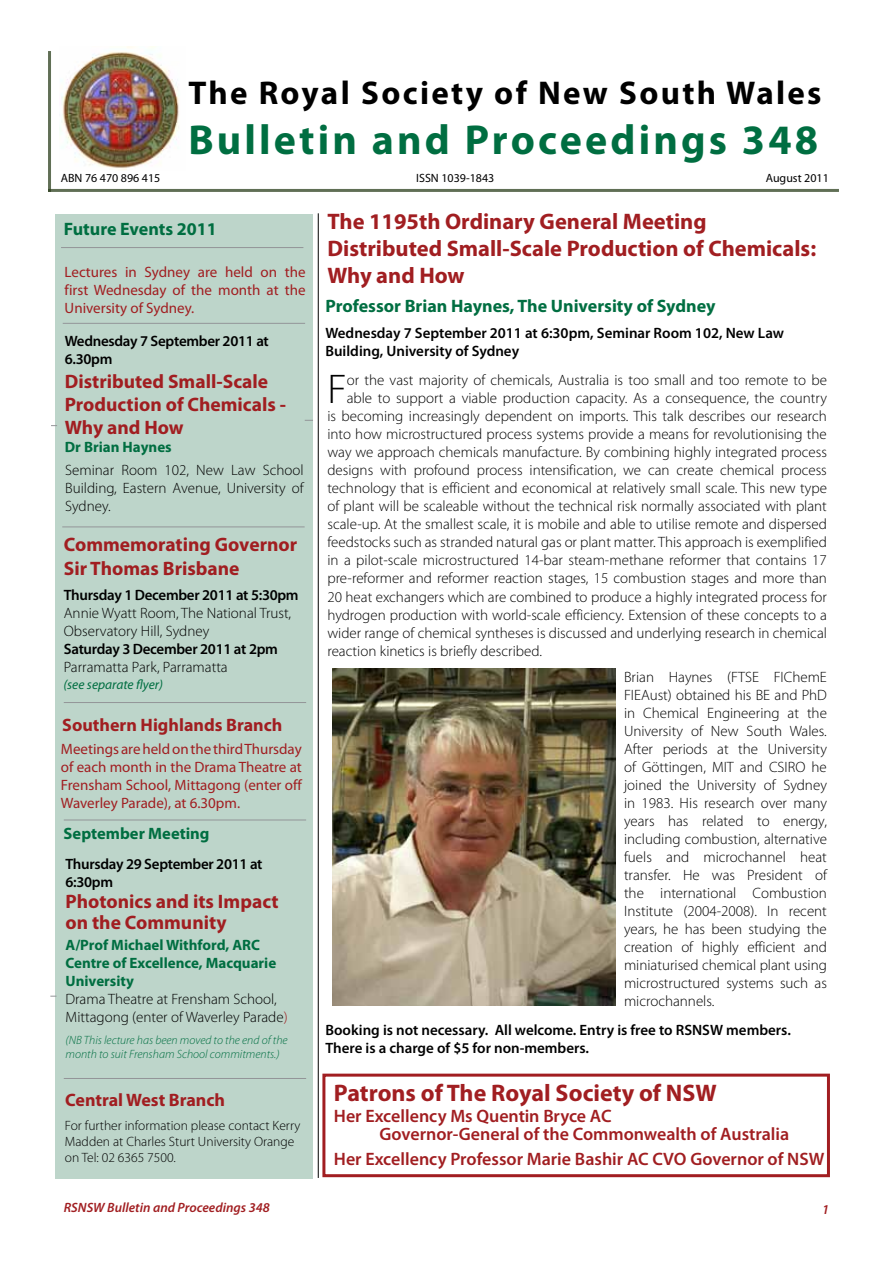
<style>
.page{position:relative;width:893px;height:1263px;background:#fff}
.page>*{position:absolute;margin:0;border:0;box-sizing:border-box;transform-origin:0 0}
.t1{font:700 42px "Myriad Pro";letter-spacing:.075em;color:#006e41}
.t2{font:300 41.7px "Myriad Pro";color:#000}
.t3{font:700 33px "Myriad Pro";letter-spacing:.07em;color:#000}
.t4{font:700 24px "Myriad Pro";color:#a11e21}
.t5{font:700 22.5px/27px "Myriad Pro";color:#a11e21}
.t6{font:700 19.5px/23.4px "Myriad Pro";color:#a11e21}
.t7{font:600 18px/18px "Myriad Pro";color:#a11e21}
.t8{font:700 18px "Myriad Pro";color:#006e41}
.t9{font:700 18px "Myriad Pro";color:#a11e21}
.t10{font:700 16.5px "Myriad Pro";color:#006e41}
.t11{font:300 15px/18px "Myriad Pro";color:#000;text-align:justify}
.t12{font:600 15px/18px "Myriad Pro";letter-spacing:-.005em;color:#000}
.t13{font:15px/18px "Myriad Pro";color:#a11e21;text-align:justify}
.t14{font:700 15px/18px "Myriad Pro";color:#006e41}
.t15{font:300 13.5px/16.2px "Myriad Pro";color:#000}
.t16{font:italic 600 13.5px "Myriad Pro";color:#a11e21}
.t17{font:italic 13.5px "Myriad Pro";color:#006e41}
.t18{font:italic 300 12px/14.4px "Myriad Pro";color:#006e41}
.t19{font:12px "Myriad Pro";color:#000}
.s1{color:#a11e21}
</style>
<div class="page">
<div style="left:55px;top:215px;width:258px;height:964px;background:#bdd5ca"></div>
<img style="left:60px;top:47px;width:119px;height:123px">
<hr style="left:48px;top:51px;width:3px;height:141px;background:#2c3f1d">
<hr style="left:48px;top:189px;width:791px;height:3px;background:#2c3f1d">
<hr style="left:318px;top:213px;width:1px;height:965px;background:#000">
<div style="left:322px;top:1073px;width:508px;height:104px;border:3px solid #a11e21"></div>
<hr style="left:63px;top:323px;width:242px;height:1px;background:#939598">
<hr style="left:61px;top:247px;width:242px;height:1px;background:#939598">
<hr style="left:64px;top:702px;width:242px;height:1px;background:#939598">
<hr style="left:62px;top:526px;width:243px;height:1px;background:#939598">
<img style="left:332px;top:669px;width:283px;height:337px">
<hr style="left:64px;top:1078px;width:242px;height:1px;background:#939598">
<hr style="left:64px;top:820px;width:242px;height:1px;background:#939598">
<h3 class="t3" style="left:188px;top:71px;width:635px">The Royal Society of New South Wales</h3>
<h1 class="t1" style="left:188px;top:113px;width:631px">Bulletin and Proceedings 348</h1>
<p class="t19" style="left:61px;top:170px;width:101px">ABN 76 470 896 415</p>
<p class="t19" style="left:416px;top:170px;width:80px">ISSN 1039-1843</p>
<p class="t19" style="left:766px;top:170px;width:65px">August 2011</p>
<p class="t8" style="left:64px;top:218px;width:155px">Future Events 2011</p>
<p class="t13" style="left:65px;top:263px;width:242px">Lectures in Sydney are held on the first Wednesday of the month at the University of Sydney.</p>
<p class="t12" style="left:65px;top:332px;width:206px">Wednesday 7 September 2011 at<br>6.30pm</p>
<h3 class="t6" style="left:65px;top:369px;width:223px">Distributed Small-Scale<br>Production of Chemicals -<br>Why and How</h3>
<p class="t14" style="left:65px;top:438px;width:108px">Dr Brian Haynes</p>
<p class="t11" style="left:65px;top:461px;width:240px">Seminar Room 102, New Law School Building, Eastern Avenue, University of Sydney.</p>
<h3 class="t6" style="left:64px;top:532px;width:235px">Commemorating Governor<br>Sir Thomas Brisbane</h3>
<p class="t12" style="left:64px;top:585px;width:236px">Thursday 1 December 2011 at 5:30pm</p>
<p class="t11" style="left:64px;top:604px;width:229px">Annie Wyatt Room, The National Trust,<br>Observatory Hill, Sydney</p>
<p class="t12" style="left:64px;top:639px;width:216px">Saturday 3 December 2011 at 2pm</p>
<p class="t11" style="left:64px;top:658px;width:165px">Parramatta Park, Parramatta</p>
<p class="t17" style="left:63px;top:676px;width:101px">(see separate flyer)</p>
<p class="t9" style="left:62px;top:713px;width:222px">Southern Highlands Branch</p>
<p class="t13" style="left:61px;top:740px;width:242px">Meetings are held on the third Thursday of each month in the Drama Theatre at Frensham School, Mittagong (enter off Waverley Parade), at 6.30pm.</p>
<p class="t10" style="left:64px;top:823px;width:148px">September Meeting</p>
<p class="t12" style="left:65px;top:855px;width:199px">Thursday 29 September 2011 at<br>6:30pm</p>
<h3 class="t6" style="left:65px;top:891px;width:215px;line-height:21px">Photonics and its Impact on the Community</h3>
<p class="t14" style="left:65px;top:936px;width:212px">A/Prof Michael Withford, ARC<br>Centre of Excellence, Macquarie<br>University</p>
<p class="t11" style="left:65px;top:991px;width:224px">Drama Theatre at Frensham School,<br>Mittagong (enter of Waverley Parade<span class="s1">)</span></p>
<p class="t18" style="left:65px;top:1033px;width:224px">(NB This lecture has been moved to the end of the month to suit Frensham School commitments.)</p>
<p class="t9" style="left:65px;top:1088px;width:162px">Central West Branch</p>
<p class="t15" style="left:65px;top:1117px;width:237px">For further information please contact Kerry<br>Madden at Charles Sturt University Orange on Tel: 02 6365 7500.</p>
<h3 class="t5" style="left:327px;top:207px;width:490px">The 1195th Ordinary General Meeting<br>Distributed Small-Scale Production of Chemicals:<br>Why and How</h3>
<p class="t8" style="left:325px;top:294px;width:392px">Professor Brian Haynes, The University of Sydney</p>
<p class="t12" style="left:325px;top:324px;width:460px">Wednesday 7 September 2011 at 6:30pm, Seminar Room 102, New Law<br>Building, University of Sydney</p>
<h2 class="t2" style="left:327px;top:367px;width:21px">F</h2>
<p class="t11" style="left:347px;top:372px;width:482px">or the vast majority of chemicals, Australia is too small and too remote to be</p>
<p class="t11" style="left:347px;top:390px;width:482px">able to support a viable production capacity. As a consequence, the country</p>
<p class="t11" style="left:327px;top:408px;width:501px">is becoming increasingly dependent on imports. This talk describes our research</p>
<p class="t11" style="left:327px;top:426px;width:501px">into how microstructured process systems provide a means for revolutionising the</p>
<p class="t11" style="left:327px;top:444px;width:501px">way we approach chemicals manufacture. By combining highly integrated process</p>
<p class="t11" style="left:327px;top:462px;width:501px">designs with profound process intensification, we can create chemical process</p>
<p class="t11" style="left:327px;top:480px;width:501px">technology that is efficient and economical at relatively small scale. This new type</p>
<p class="t11" style="left:327px;top:498px;width:501px">of plant will be scaleable without the technical risk normally associated with plant</p>
<p class="t11" style="left:327px;top:516px;width:501px">scale-up. At the smallest scale, it is mobile and able to utilise remote and dispersed</p>
<p class="t11" style="left:327px;top:534px;width:501px">feedstocks such as stranded natural gas or plant matter. This approach is exemplified</p>
<p class="t11" style="left:327px;top:552px;width:501px">in a pilot-scale microstructured 14-bar steam-methane reformer that contains 17</p>
<p class="t11" style="left:327px;top:570px;width:501px">pre-reformer and reformer reaction stages, 15 combustion stages and more than</p>
<p class="t11" style="left:327px;top:588px;width:501px">20 heat exchangers which are combined to produce a highly integrated process for</p>
<p class="t11" style="left:327px;top:606px;width:501px">hydrogen production with world-scale efficiency. Extension of these concepts to a</p>
<p class="t11" style="left:327px;top:624px;width:501px">wider range of chemical syntheses is discussed and underlying research in chemical</p>
<p class="t11" style="left:327px;top:642px;width:216px">reaction kinetics is briefly described.</p>
<p class="t11" style="left:624px;top:668px;width:204px">Brian Haynes (FTSE FIChemE FIEAust) obtained his BE and PhD in Chemical Engineering at the University of New South Wales.<br>After periods at the University of Göttingen, MIT and CSIRO he joined the University of Sydney in 1983. His research over many years has related to energy, including combustion, alternative fuels and microchannel heat transfer. He was President of the international Combustion Institute (2004-2008). In recent years, he has been studying the creation of highly efficient and miniaturised chemical plant using microstructured systems such as microchannels.</p>
<p class="t12" style="left:325px;top:1020px;width:467px">Booking is not necessary. All welcome. Entry is free to RSNSW members.<br>There is a charge of $5 for non-members.</p>
<h3 class="t4" style="left:334px;top:1077px;width:384px">Patrons of The Royal Society of NSW</h3>
<p class="t7" style="left:379px;top:1107px;width:411px;text-indent:-46px">Her Excellency Ms Quentin Bryce AC<br>Governor-General of the Commonwealth of Australia</p>
<p class="t7" style="left:334px;top:1149px;width:492px">Her Excellency Professor Marie Bashir AC CVO Governor of NSW</p>
<p class="t16" style="left:64px;top:1199px;width:207px">RSNSW Bulletin and Proceedings 348</p>
<p class="t16" style="left:822px;top:1201px;width:9px">1</p>
</div>
